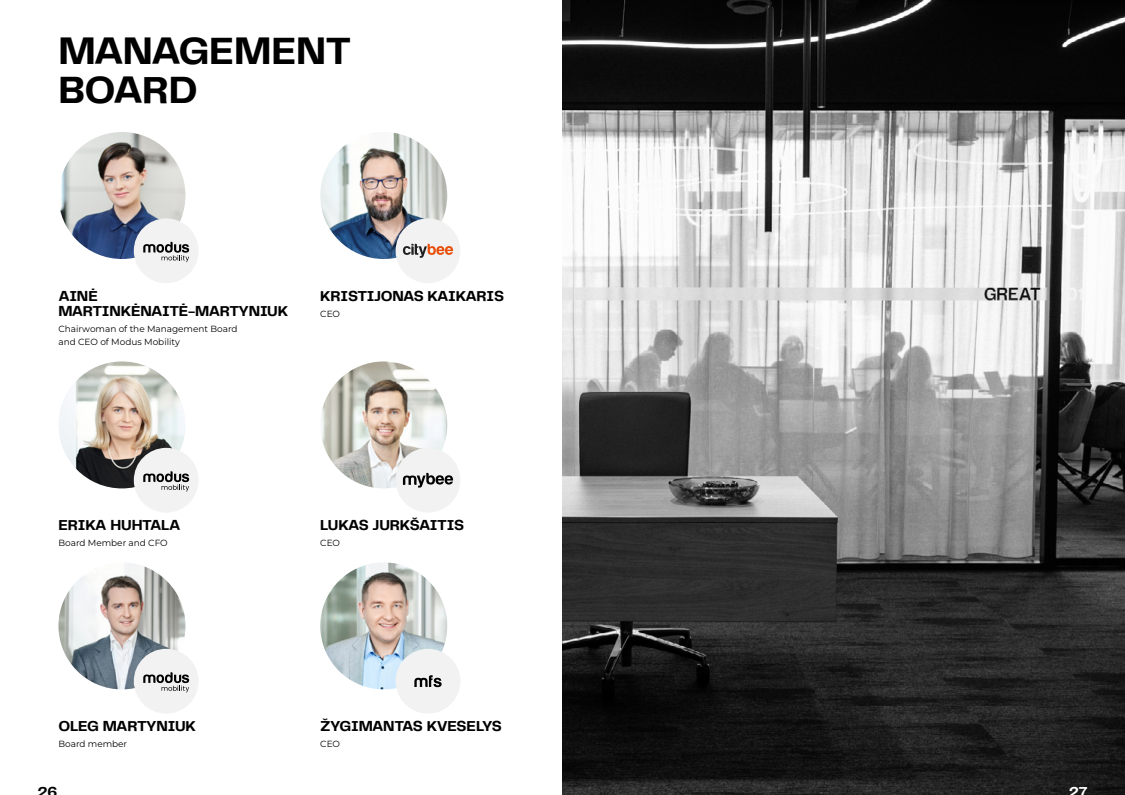
<style>
.page{position:relative;width:1125px;height:795px;background:#fff}
.page>*{position:absolute;margin:0;border:0;box-sizing:border-box;transform-origin:0 0}
.t1{font:700 39.53px/39.5px "Telegraf";letter-spacing:-.02em;color:#000}
.t2{font:700 15px/15.2px "Telegraf";letter-spacing:-.025em;color:#000}
.t3{font:700 15px "Telegraf";color:#fff}
.t4{font:8.93px/12.7px "Montserrat";color:#000}
</style>
<div class="page">
<img style="left:58px;top:132px;width:127px;height:127px;border-radius:64px">
<div style="left:134px;top:218px;width:65px;height:65px;background:#f2f2f2;border-radius:50%"></div>
<svg style="left:143px;top:242px;width:46px;height:20px"></svg>
<img style="left:58px;top:361px;width:127px;height:127px;border-radius:64px">
<div style="left:134px;top:448px;width:65px;height:65px;background:#f2f2f2;border-radius:50%"></div>
<svg style="left:143px;top:471px;width:46px;height:21px"></svg>
<img style="left:58px;top:562px;width:127px;height:127px;border-radius:64px">
<div style="left:134px;top:649px;width:65px;height:65px;background:#f2f2f2;border-radius:50%"></div>
<svg style="left:143px;top:672px;width:46px;height:21px"></svg>
<img style="left:320px;top:132px;width:127px;height:127px;border-radius:64px">
<div style="left:396px;top:218px;width:64px;height:65px;background:#f2f2f2;border-radius:50%"></div>
<svg style="left:403px;top:244px;width:50px;height:14px"></svg>
<img style="left:320px;top:562px;width:127px;height:127px;border-radius:64px">
<div style="left:396px;top:649px;width:64px;height:65px;background:#f2f2f2;border-radius:50%"></div>
<svg style="left:414px;top:675px;width:28px;height:12px"></svg>
<img style="left:320px;top:361px;width:127px;height:127px;border-radius:64px">
<div style="left:396px;top:448px;width:64px;height:65px;background:#f2f2f2;border-radius:50%"></div>
<svg style="left:403px;top:473px;width:50px;height:15px"></svg>
<img style="left:562px;top:0;width:563px;height:795px">
<h1 class="t1" style="left:58px;top:31px;width:295px">MANAGEMENT<br>BOARD</h1>
<p class="t2" style="left:58px;top:288px;width:231px">AINĖ<br>MARTINKĖNAITĖ-MARTYNIUK</p>
<p class="t4" style="left:58px;top:323px;width:181px">Chairwoman of the Management Board and CEO of Modus Mobility</p>
<p class="t2" style="left:320px;top:288px;width:185px">KRISTIJONAS KAIKARIS</p>
<p class="t4" style="left:320px;top:307px;width:21px">CEO</p>
<p class="t2" style="left:58px;top:518px;width:124px">ERIKA HUHTALA</p>
<p class="t4" style="left:58px;top:536px;width:111px">Board Member and CFO</p>
<p class="t2" style="left:320px;top:518px;width:145px">LUKAS JURKŠAITIS</p>
<p class="t4" style="left:320px;top:536px;width:21px">CEO</p>
<p class="t2" style="left:58px;top:718px;width:139px">OLEG MARTYNIUK</p>
<p class="t4" style="left:58px;top:737px;width:70px">Board member</p>
<p class="t2" style="left:320px;top:718px;width:183px">ŽYGIMANTAS KVESELYS</p>
<p class="t4" style="left:320px;top:737px;width:21px">CEO</p>
<p class="t2" style="left:37px;top:784px;width:22px">26</p>
<p class="t3" style="left:1069px;top:781px;width:20px">27</p>
</div>
